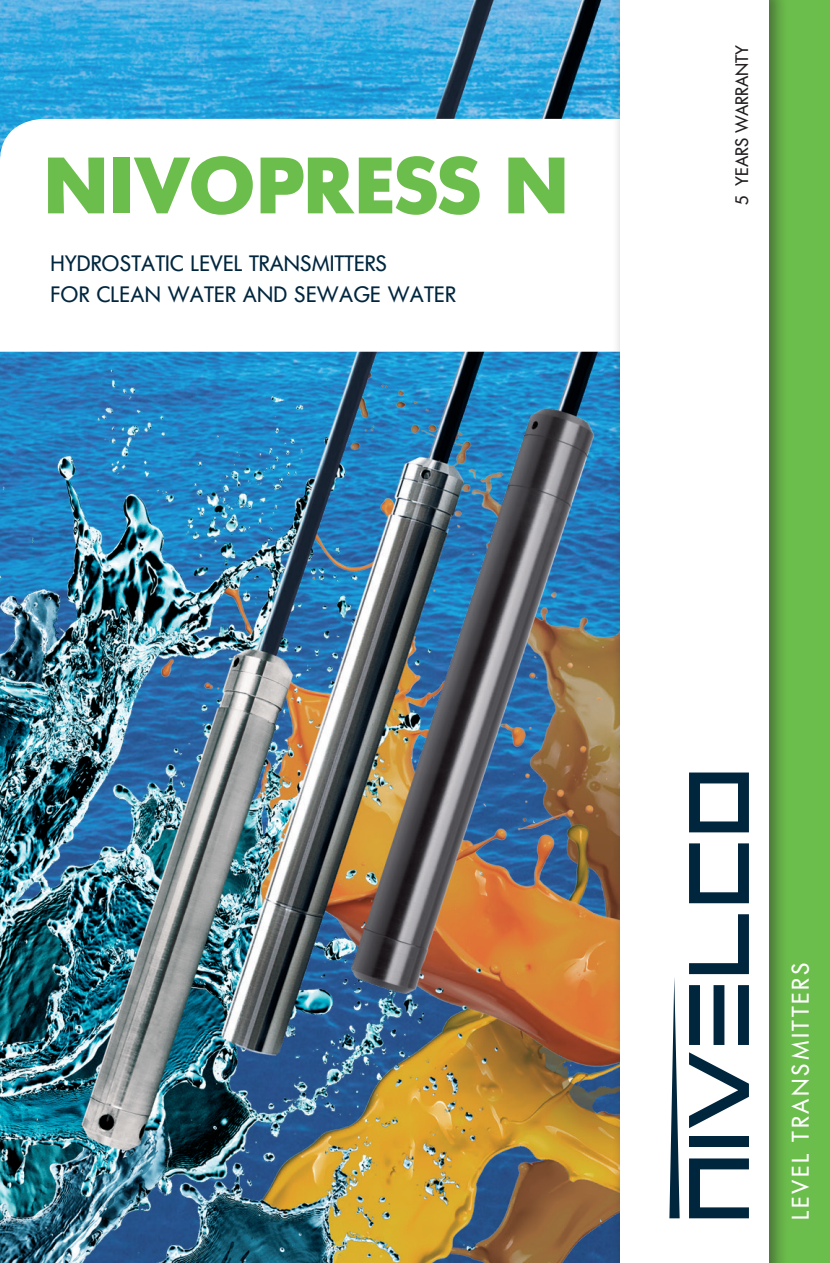
<style>
.page{position:relative;width:830px;height:1263px;background:#fff}
.page>*{position:absolute;margin:0;border:0;box-sizing:border-box;transform-origin:0 0}
.t1{font:700 79.05px "Futura BQ";color:#6cbe4c}
.t2{font:24px "Futura BQ";letter-spacing:.11em;color:#fff}
.t3{font:22.2px "Futura BQ";color:#00263e}
.t4{font:18px "Futura BQ";color:#231f20}
</style>
<div class="page">
<div style="left:765px;top:0;width:64px;height:1263px;background:#6cbe4c"></div>
<img style="left:0;top:0;width:611px;height:1263px">
<svg style="left:0;top:119px;width:611px;height:233px"></svg>
<div style="left:611px;top:0;width:178px;height:1263px;background:#231f20;opacity:.5"></div>
<div style="left:620px;top:0;width:149px;height:1263px;background:#fff"></div>
<svg style="left:689px;top:843px;width:59px;height:60px"></svg>
<svg style="left:689px;top:772px;width:59px;height:60px"></svg>
<svg style="left:689px;top:1158px;width:59px;height:60px"></svg>
<svg style="left:689px;top:1052px;width:59px;height:76px"></svg>
<svg style="left:689px;top:914px;width:59px;height:60px"></svg>
<svg style="left:689px;top:985px;width:59px;height:60px"></svg>
<div style="left:688px;top:1136px;width:60px;height:11px;background:#00263e"></div>
<svg style="left:669px;top:977px;width:10px;height:241px"></svg>
<p class="t1" style="left:44px;top:134px;width:526px">NIVOPRESS N</p>
<p class="t3" style="left:50px;top:249px;width:338px">HYDROSTATIC LEVEL TRANSMITTERS</p>
<p class="t3" style="left:50px;top:280px;width:407px">FOR CLEAN WATER AND SEWAGE WATER</p>
<p class="t4" style="left:729px;top:205px;width:162px;rotate:-90deg">5 YEARS WARRANTY</p>
<p class="t2" style="left:784px;top:1220px;width:259px;rotate:-90deg">LEVEL TRANSMITTERS</p>
</div>
